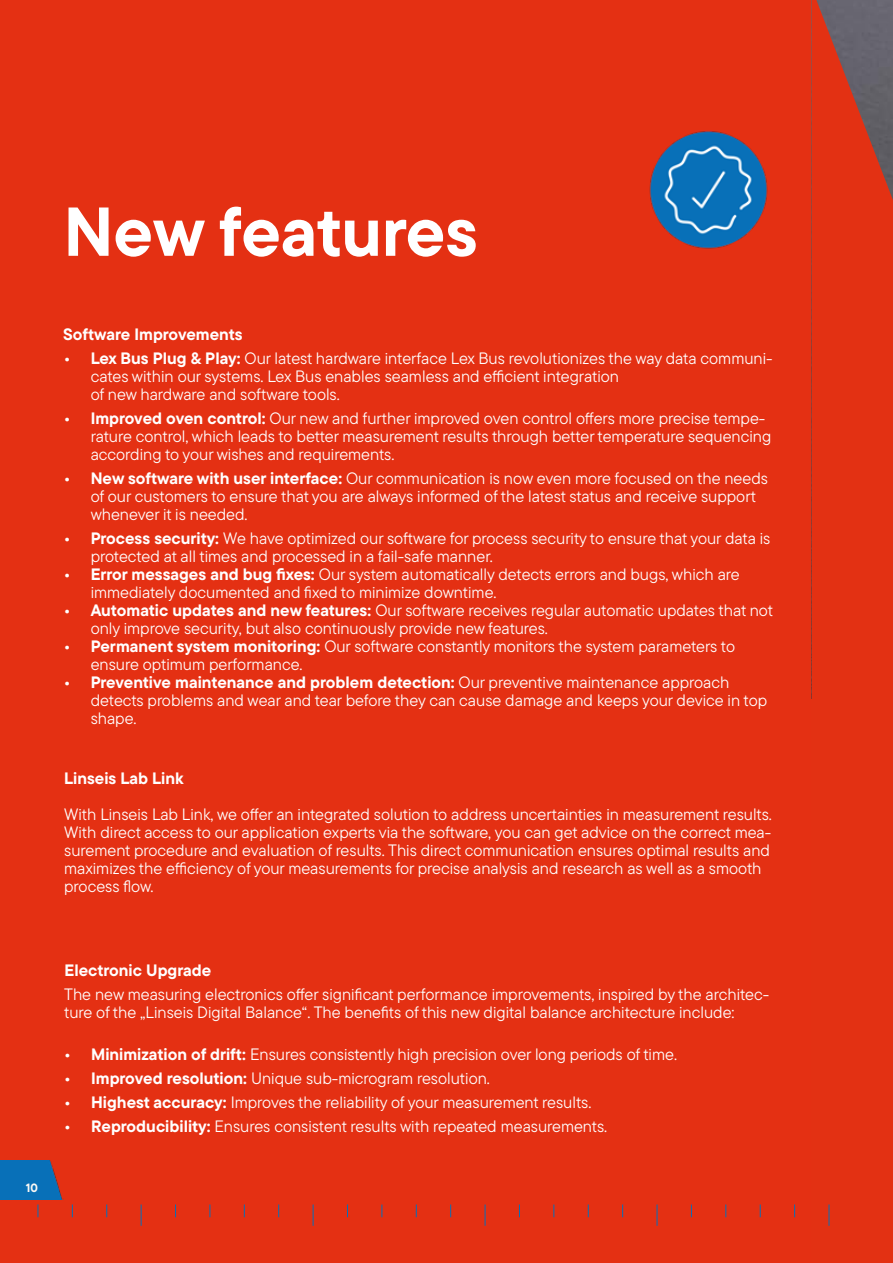
<style>
.page{position:relative;width:893px;height:1263px;background:#fff}
.page>*{position:absolute;margin:0;border:0;box-sizing:border-box;transform-origin:0 0}
.t1{font:700 69px "TT Commons Pro";color:#fff}
.t2{font:16.5px/18px "TT Commons Pro";color:#fff}
.t3{font:700 16.5px "TT Commons Pro";color:#fff}
.t4{font:700 12px "TT Commons Pro";color:#f9f7f4}
.s1{font-weight:700}
</style>
<div class="page">
<div style="left:0;top:0;width:812px;height:1263px;background:#e43013"></div>
<div style="left:812px;top:699px;width:81px;height:564px;background:#e33113"></div>
<svg style="left:811px;top:0;width:82px;height:699px;background:#d0371f"></svg>
<img style="left:0;top:1160px;width:62px;height:39px">
<img style="left:649px;top:131px;width:119px;height:118px">
<svg style="left:313px;top:1204px;width:1px;height:22px"></svg>
<svg style="left:175px;top:1204px;width:1px;height:13px"></svg>
<svg style="left:347px;top:1204px;width:1px;height:13px"></svg>
<svg style="left:244px;top:1204px;width:1px;height:13px"></svg>
<svg style="left:72px;top:1204px;width:1px;height:13px"></svg>
<svg style="left:726px;top:1204px;width:1px;height:13px"></svg>
<svg style="left:554px;top:1204px;width:1px;height:13px"></svg>
<svg style="left:382px;top:1204px;width:1px;height:13px"></svg>
<svg style="left:210px;top:1204px;width:1px;height:13px"></svg>
<svg style="left:38px;top:1204px;width:1px;height:13px"></svg>
<svg style="left:691px;top:1204px;width:1px;height:13px"></svg>
<svg style="left:519px;top:1204px;width:1px;height:13px"></svg>
<svg style="left:829px;top:1204px;width:1px;height:22px"></svg>
<svg style="left:657px;top:1204px;width:1px;height:22px"></svg>
<svg style="left:485px;top:1204px;width:1px;height:22px"></svg>
<svg style="left:141px;top:1204px;width:1px;height:22px"></svg>
<svg style="left:794px;top:1204px;width:1px;height:13px"></svg>
<svg style="left:622px;top:1204px;width:1px;height:13px"></svg>
<svg style="left:450px;top:1204px;width:1px;height:13px"></svg>
<svg style="left:278px;top:1204px;width:1px;height:13px"></svg>
<svg style="left:106px;top:1204px;width:1px;height:13px"></svg>
<svg style="left:760px;top:1204px;width:1px;height:13px"></svg>
<svg style="left:588px;top:1204px;width:1px;height:13px"></svg>
<svg style="left:416px;top:1204px;width:1px;height:13px"></svg>
<h1 class="t1" style="left:64px;top:179px;width:416px">New features</h1>
<p class="t3" style="left:63px;top:322px;width:181px">Software Improvements</p>
<p class="t2" style="left:91px;top:349px;width:683px;text-indent:-27px"><span class="s1">• Lex Bus Plug &amp; Play:</span> Our latest hardware interface Lex Bus revolutionizes the way data communi&shy;cates within our systems. Lex Bus enables seamless and efficient integration<br>of new hardware and software tools.</p>
<p class="t2" style="left:91px;top:409px;width:682px;text-indent:-27px"><span class="s1">• Improved oven control:</span> Our new and further improved oven control offers more precise tempe&shy;rature control, which leads to better measurement results through better temperature sequencing according to your wishes and requirements.</p>
<p class="t2" style="left:91px;top:469px;width:679px;text-indent:-27px"><span class="s1">• New software with user interface:</span> Our communication is now even more focused on the needs of our customers to ensure that you are always informed of the latest status and receive support whenever it is needed.</p>
<p class="t2" style="left:91px;top:529px;width:681px;text-indent:-27px"><span class="s1">• Process security:</span> We have optimized our software for process security to ensure that your data is protected at all times and processed in a fail-safe manner.</p>
<p class="t2" style="left:91px;top:565px;width:650px;text-indent:-27px"><span class="s1">• Error messages and bug fixes:</span> Our system automatically detects errors and bugs, which are immediately documented and fixed to minimize downtime.</p>
<p class="t2" style="left:91px;top:601px;width:684px;text-indent:-27px"><span class="s1">• Automatic updates and new features:</span> Our software receives regular automatic updates that not only improve security, but also continuously provide new features.</p>
<p class="t2" style="left:91px;top:637px;width:646px;text-indent:-27px"><span class="s1">• Permanent system monitoring:</span> Our software constantly monitors the system parameters to ensure optimum performance.</p>
<p class="t2" style="left:91px;top:673px;width:678px;text-indent:-27px"><span class="s1">• Preventive maintenance and problem detection:</span> Our preventive maintenance approach detects problems and wear and tear before they can cause damage and keeps your device in top shape.</p>
<p class="t3" style="left:64px;top:766px;width:121px">Linseis Lab Link</p>
<p class="t2" style="left:64px;top:805px;width:709px">With Linseis Lab Link, we offer an integrated solution to address uncertainties in measurement results.<br>With direct access to our application experts via the software, you can get advice on the correct mea&shy;surement procedure and evaluation of results. This direct communication ensures optimal results and maximizes the efficiency of your measurements for precise analysis and research as well as a smooth process flow.</p>
<p class="t4" style="left:26px;top:1178px;width:13px">10</p>
<p class="t3" style="left:65px;top:958px;width:148px">Electronic Upgrade</p>
<p class="t2" style="left:64px;top:985px;width:706px">The new measuring electronics offer significant performance improvements, inspired by the architec&shy;ture of the „Linseis Digital Balance“. The benefits of this new digital balance architecture include:</p>
<p class="t2" style="left:64px;top:1045px;width:614px"><span class="s1">• Minimization of drift:</span> Ensures consistently high precision over long periods of time.</p>
<p class="t2" style="left:64px;top:1069px;width:427px"><span class="s1">• Improved resolution:</span> Unique sub-microgram resolution.</p>
<p class="t2" style="left:64px;top:1093px;width:529px"><span class="s1">• Highest accuracy:</span> Improves the reliability of your measurement results.</p>
<p class="t2" style="left:64px;top:1117px;width:544px"><span class="s1">• Reproducibility:</span> Ensures consistent results with repeated measurements.</p>
</div>
